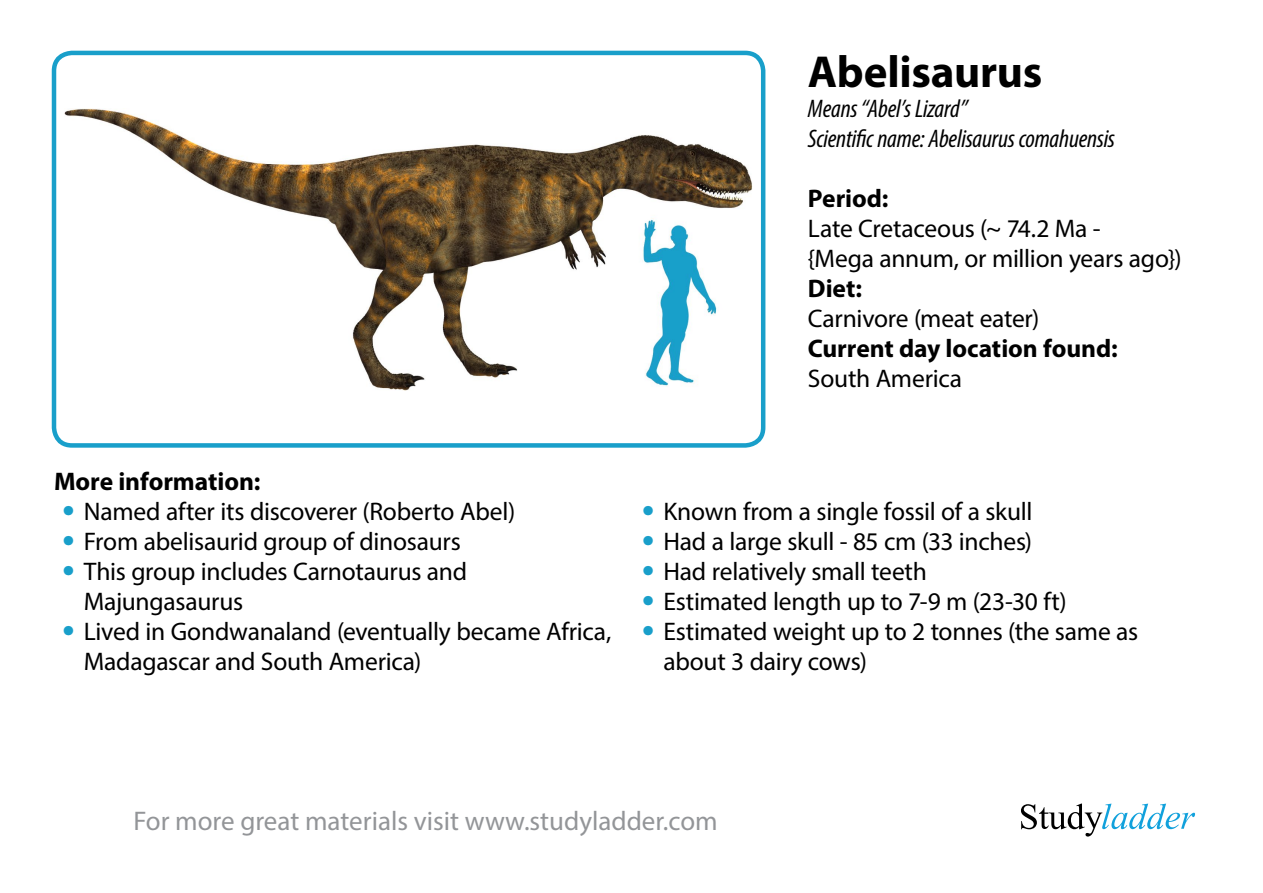
<style>
.page{position:relative;width:1263px;height:893px;background:#fff}
.page>*{position:absolute;margin:0;border:0;box-sizing:border-box;transform-origin:0 0}
.t1{font:700 45px "Myriad Pro";letter-spacing:-.005em;color:#000}
.t2{font:27px "Myriad Pro";color:#939598}
.t3{font:25.5px/30px "Myriad Pro";letter-spacing:-.01em;color:#000}
.t4{font:italic condensed 25.5px/30px "Myriad Pro";letter-spacing:-.01em;color:#000}
.t5{font:700 25.5px "Myriad Pro";letter-spacing:-.005em;color:#000}
.s1{font-weight:700;font-size:36px;color:#199fca}
</style>
<div class="page">
<svg style="left:1021px;top:804px;width:174px;height:32px"></svg>
<img style="left:65px;top:108px;width:687px;height:282px">
<div style="left:52px;top:51px;width:713px;height:397px;border:4px solid #199fca;border-radius:18px"></div>
<h1 class="t1" style="left:808px;top:42px;width:236px">Abelisaurus</h1>
<p class="t4" style="left:808px;top:93px;width:309px">Means “Abel’s Lizard”<br>Scientific name: Abelisaurus comahuensis</p>
<p class="t5" style="left:808px;top:181px;width:82px">Period:</p>
<p class="t3" style="left:808px;top:213px;width:375px">Late Cretaceous (~ 74.2 Ma -<br>{Mega annum, or million years ago})</p>
<p class="t5" style="left:808px;top:271px;width:56px">Diet:</p>
<p class="t3" style="left:808px;top:303px;width:233px">Carnivore (meat eater)</p>
<p class="t5" style="left:808px;top:331px;width:311px">Current day location found:</p>
<p class="t3" style="left:808px;top:363px;width:156px">South America</p>
<p class="t5" style="left:54px;top:465px;width:208px">More information:</p>
<p class="t3" style="left:63px;top:496px;width:454px"><span class="s1">•</span> Named after its discoverer (Roberto Abel)</p>
<p class="t3" style="left:63px;top:526px;width:400px"><span class="s1">•</span> From abelisaurid group of dinosaurs</p>
<p class="t3" style="left:84px;top:556px;width:385px;text-indent:-21px"><span class="s1">•</span> This group includes Carnotaurus and<br>Majungasaurus</p>
<p class="t3" style="left:84px;top:616px;width:529px;text-indent:-21px"><span class="s1">•</span> Lived in Gondwanaland (eventually became Africa,<br>Madagascar and South America)</p>
<p class="t3" style="left:642px;top:496px;width:392px"><span class="s1">•</span> Known from a single fossil of a skull</p>
<p class="t3" style="left:642px;top:526px;width:391px"><span class="s1">•</span> Had a large skull - 85 cm (33 inches)</p>
<p class="t3" style="left:642px;top:556px;width:286px"><span class="s1">•</span> Had relatively small teeth</p>
<p class="t3" style="left:642px;top:586px;width:426px"><span class="s1">•</span> Estimated length up to 7-9 m (23-30 ft)</p>
<p class="t3" style="left:663px;top:616px;width:476px;text-indent:-21px"><span class="s1">•</span> Estimated weight up to 2 tonnes (the same as about 3 dairy cows)</p>
<p class="t2" style="left:134px;top:804px;width:586px">For more great materials visit www.studyladder.com</p>
</div>
